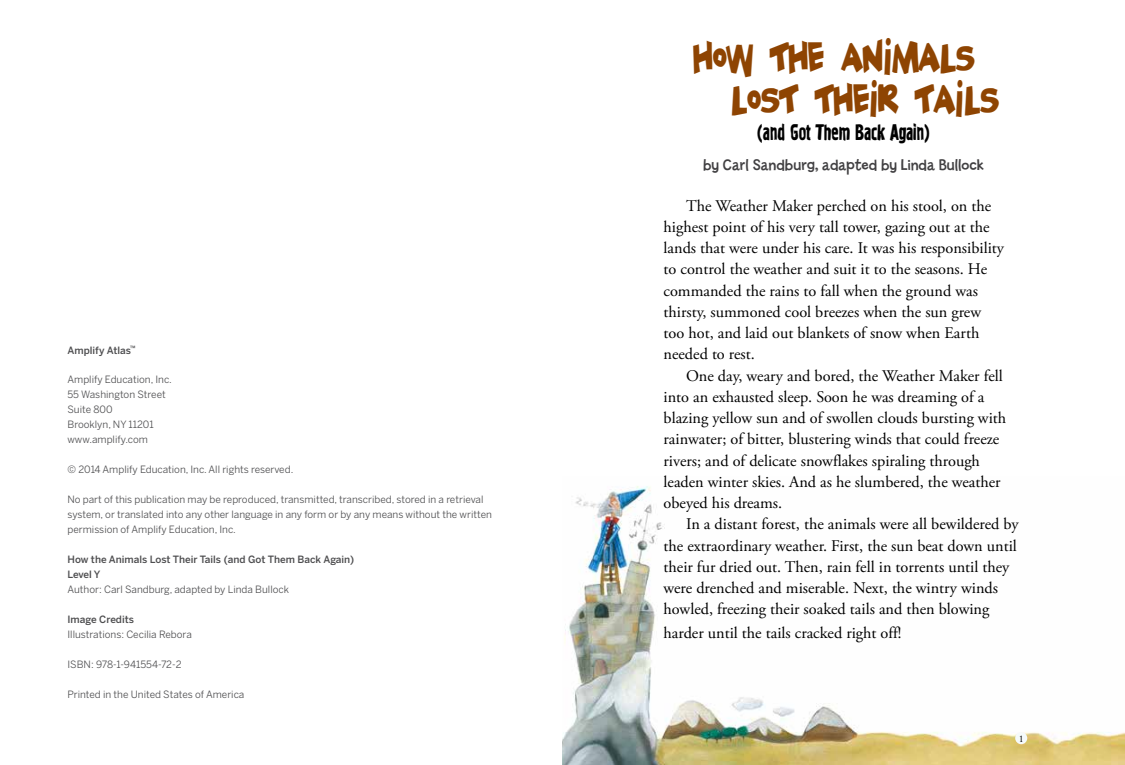
<style>
.page{position:relative;width:1125px;height:765px;background:#fff}
.page>*{position:absolute;margin:0;border:0;box-sizing:border-box;transform-origin:0 0}
.t1{font:35px/42px "Geekabyte";letter-spacing:.02em;color:#8e4402;scale:.94 1}
.t2{font:22.5px "Graffiti One";letter-spacing:-.01em;color:#000;scale:.77 1}
.t3{font:16.25px/21.2px "Adobe Garamond Pro";color:#000}
.t4{font:16.25px "Billy";color:#414042}
.t5{font:10px/15px "Benton Sans";color:#4d4d4f}
.t6{font:500 10px/15px "Benton Sans";color:#4d4d4f}
.t7{font:10px "Adobe Garamond Pro";color:#000}
</style>
<div class="page">
<img style="left:562px;top:486px;width:563px;height:279px">
<div style="left:1015px;top:732px;width:12px;height:12px;background:#f5fafb;border-radius:50%"></div>
<p class="t6" style="left:68px;top:343px;width:69px">Amplify Atlas<sup>™</sup></p>
<p class="t5" style="left:68px;top:372px;width:106px">Amplify Education, Inc.<br>55 Washington Street<br>Suite 800<br>Brooklyn, NY 11201 www.amplify.com</p>
<p class="t5" style="left:68px;top:462px;width:227px">© 2014 Amplify Education, Inc. All rights reserved.</p>
<p class="t5" style="left:68px;top:492px;width:426px">No part of this publication may be reproduced, transmitted, transcribed, stored in a retrieval system, or translated into any other language in any form or by any means without the written permission of Amplify Education, Inc.</p>
<p class="t6" style="left:68px;top:552px;width:288px">How the Animals Lost Their Tails (and Got Them Back Again)<br>Level Y</p>
<p class="t5" style="left:68px;top:582px;width:223px">Author: Carl Sandburg, adapted by Linda Bullock</p>
<p class="t6" style="left:68px;top:612px;width:68px">Image Credits</p>
<p class="t5" style="left:68px;top:627px;width:126px">Illustrations: Cecilia Rebora</p>
<p class="t5" style="left:68px;top:657px;width:116px">ISBN: 978-1-941554-72-2</p>
<p class="t5" style="left:68px;top:686px;width:178px">Printed in the United States of America</p>
<h1 class="t1" style="left:732px;top:36px;width:285px;text-indent:-38px">HOW THE ANIMALS<br>LOST THEIR TAILS</h1>
<h2 class="t2" style="left:757px;top:119px;width:227px">(and Got Them Back Again)</h2>
<p class="t4" style="left:703px;top:156px;width:282px">by Carl Sandburg, adapted by Linda Bullock</p>
<p class="t3" style="left:664px;top:195px;width:342px;text-indent:23px">The Weather Maker perched on his stool, on the highest point of his very tall tower, gazing out at the lands that were under his care. It was his responsibility to control the weather and suit it to the seasons. He commanded the rains to fall when the ground was thirsty, summoned cool breezes when the sun grew too hot, and laid out blankets of snow when Earth needed to rest.</p>
<p class="t3" style="left:664px;top:365px;width:344px;text-indent:23px">One day, weary and bored, the Weather Maker fell into an exhausted sleep. Soon he was dreaming of a blazing yellow sun and of swollen clouds bursting with rainwater; of bitter, blustering winds that could freeze rivers; and of delicate snowflakes spiraling through leaden winter skies. And as he slumbered, the weather obeyed his dreams.</p>
<p class="t3" style="left:664px;top:514px;width:357px;text-indent:23px">In a distant forest, the animals were all bewildered by the extraordinary weather. First, the sun beat down until their fur dried out. Then, rain fell in torrents until they were drenched and miserable. Next, the wintry winds howled, freezing their soaked tails and then blowing</p>
<p class="t3" style="left:664px;top:623px;width:239px">harder until the tails cracked right off!</p>
<p class="t7" style="left:1019px;top:732px;width:6px">1</p>
</div>
